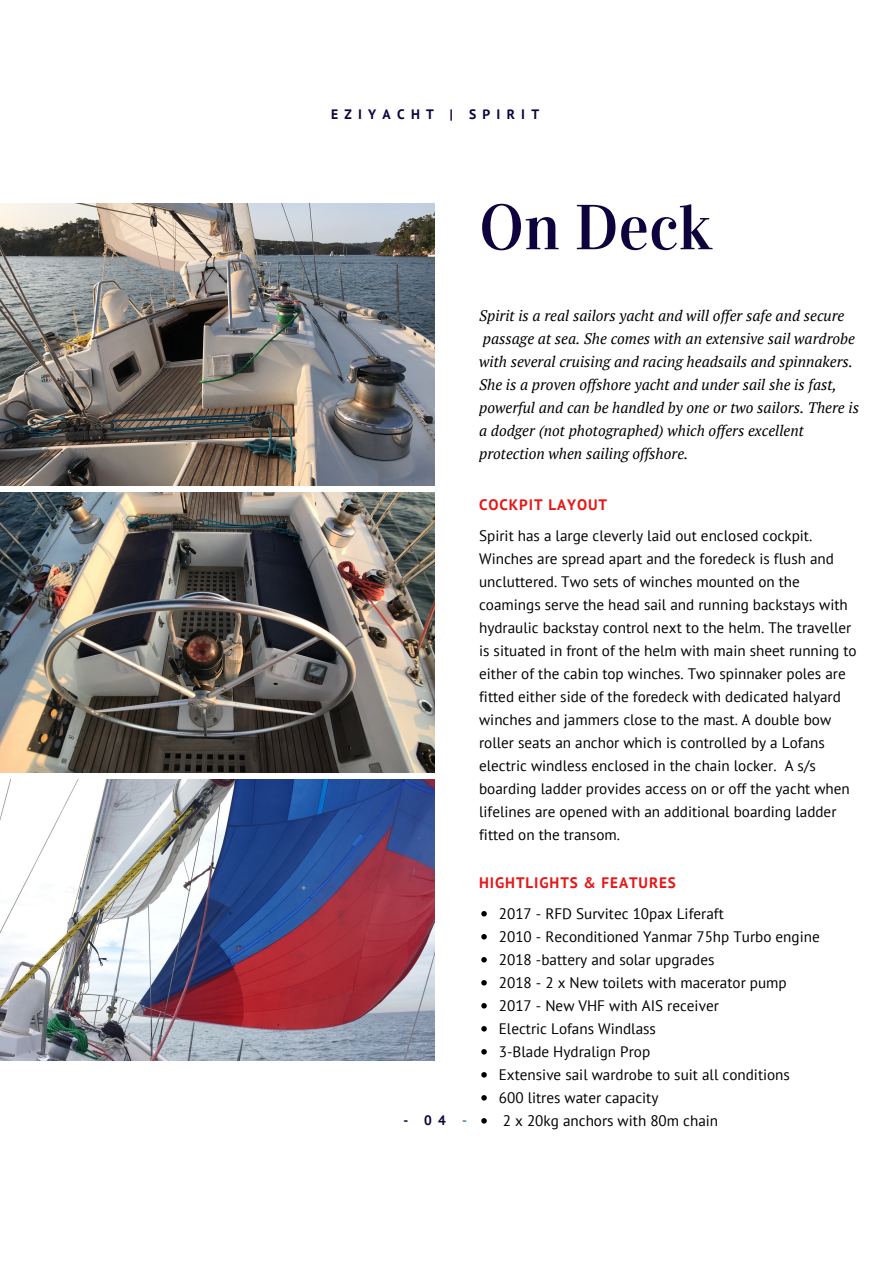
<style>
.page{position:relative;width:894px;height:1264px;background:#fff}
.page>*{position:absolute;margin:0;border:0;box-sizing:border-box;transform-origin:0 0}
.t1{font:63.6px "Vidaloka";color:#0f033d}
.t2{font:15.15px/23px "PT Sans";color:#000}
.t3{font:italic 15.15px/23px "PT Serif";color:#000}
.t4{font:700 15.15px "PT Sans";letter-spacing:.06em;color:#e41818}
.t5{font:700 13.65px "PT Sans";letter-spacing:.46em;color:#0f033d}
.s1{color:#41839b}
</style>
<div class="page">
<img style="left:0;top:204px;width:435px;height:281px">
<img style="left:0;top:492px;width:435px;height:280px">
<img style="left:0;top:779px;width:435px;height:281px">
<svg style="left:481px;top:911px;width:5px;height:5px"></svg>
<svg style="left:481px;top:934px;width:5px;height:5px"></svg>
<svg style="left:481px;top:957px;width:5px;height:5px"></svg>
<svg style="left:481px;top:980px;width:5px;height:5px"></svg>
<svg style="left:481px;top:1003px;width:5px;height:5px"></svg>
<svg style="left:481px;top:1026px;width:5px;height:5px"></svg>
<svg style="left:481px;top:1049px;width:5px;height:5px"></svg>
<svg style="left:481px;top:1072px;width:5px;height:5px"></svg>
<svg style="left:481px;top:1095px;width:5px;height:5px"></svg>
<svg style="left:481px;top:1118px;width:5px;height:5px"></svg>
<p class="t5" style="left:331px;top:105px;width:209px">EZIYACHT | SPIRIT</p>
<h1 class="t1" style="left:479px;top:189px;width:234px">On Deck</h1>
<p class="t3" style="left:479px;top:303px;width:381px">Spirit is a real sailors yacht and will offer safe and secure passage at sea. She comes with an extensive sail wardrobe with several cruising and racing headsails and spinnakers.<br>She is a proven offshore yacht and under sail she is fast, powerful and can be handled by one or two sailors. There is a dodger (not photographed) which offers excellent protection when sailing offshore.</p>
<p class="t4" style="left:479px;top:495px;width:129px">COCKPIT LAYOUT</p>
<p class="t2" style="left:479px;top:523px;width:379px">Spirit has a large cleverly laid out enclosed cockpit.<br>Winches are spread apart and the foredeck is flush and uncluttered. Two sets of winches mounted on the coamings serve the head sail and running backstays with hydraulic backstay control next to the helm. The traveller is situated in front of the helm with main sheet running to either of the cabin top winches. Two spinnaker poles are fitted either side of the foredeck with dedicated halyard winches and jammers close to the mast. A double bow roller seats an anchor which is controlled by a Lofans electric windless enclosed in the chain locker. A s/s boarding ladder provides access on or off the yacht when lifelines are opened with an additional boarding ladder fitted on the transom.</p>
<p class="t4" style="left:479px;top:872px;width:198px">HIGHTLIGHTS &amp; FEATURES</p>
<p class="t2" style="left:498px;top:901px;width:322px">2017 - RFD Survitec 10pax Liferaft<br>2010 - Reconditioned Yanmar 75hp Turbo engine 2018 -battery and solar upgrades<br>2018 - 2 x New toilets with macerator pump 2017 - New VHF with AIS receiver<br>Electric Lofans Windlass<br>3-Blade Hydralign Prop<br>Extensive sail wardrobe to suit all conditions<br>600 litres water capacity</p>
<p class="t5" style="left:403px;top:1110px;width:65px">-04<span class="s1">-</span></p>
<p class="t2" style="left:502px;top:1108px;width:217px">2 x 20kg anchors with 80m chain</p>
</div>
